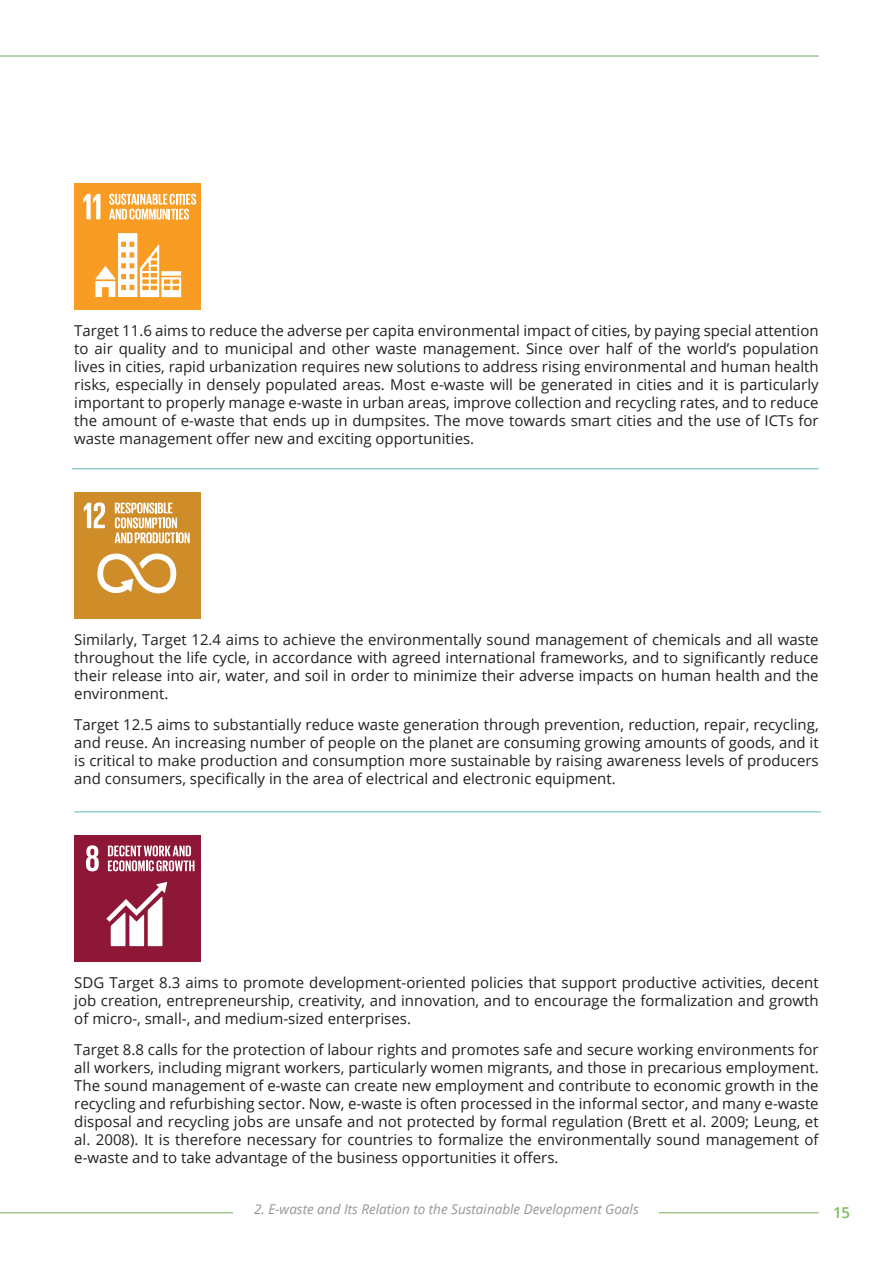
<style>
.page{position:relative;width:893px;height:1263px;background:#fff}
.page>*{position:absolute;margin:0;border:0;box-sizing:border-box;transform-origin:0 0}
.Text_-_Body{font:15px/18px "Open Sans";color:#231f20;text-align:justify}
.Text_-_Body-2{font:600 15px "Open Sans";color:#7dbd57}
.Text_-_Body-3{font:italic 13.5px "Open Sans";color:#939598}
</style>
<div class="page">
<hr style="left:0;top:55px;width:819px;height:2px;background:#a1c68f">
<hr style="left:0;top:1212px;width:819px;height:1px;background:#a1c68f">
<div style="left:234px;top:1198px;width:425px;height:21px;background:#fff"></div>
<div style="left:74px;top:183px;width:127px;height:127px;background:#f89c24"></div>
<svg style="left:95px;top:233px;width:86px;height:64px"></svg>
<svg style="left:83px;top:194px;width:17px;height:25px"></svg>
<svg style="left:109px;top:194px;width:87px;height:26px"></svg>
<div style="left:74px;top:492px;width:127px;height:126px;background:#cf8d29"></div>
<svg style="left:97px;top:553px;width:79px;height:41px"></svg>
<svg style="left:84px;top:502px;width:21px;height:26px"></svg>
<svg style="left:115px;top:503px;width:75px;height:40px"></svg>
<div style="left:74px;top:835px;width:127px;height:126px;background:#8e1737"></div>
<svg style="left:106px;top:882px;width:61px;height:64px"></svg>
<svg style="left:86px;top:845px;width:13px;height:26px"></svg>
<svg style="left:108px;top:845px;width:86px;height:26px"></svg>
<hr style="left:72px;top:468px;width:747px;height:1px;background:#94d0d7">
<hr style="left:74px;top:811px;width:747px;height:1px;background:#94d0d7">
<p class="Text_-_Body" style="left:74px;top:321px;width:746px">Target 11.6 aims to reduce the adverse per capita environmental impact of cities, by paying special attention to air quality and to municipal and other waste management. Since over half of the world’s population lives in cities, rapid urbanization requires new solutions to address rising environmental and human health risks, especially in densely populated areas. Most e-waste will be generated in cities and it is particularly important to properly manage e-waste in urban areas, improve collection and recycling rates, and to reduce the amount of e-waste that ends up in dumpsites. The move towards smart cities and the use of ICTs for waste management offer new and exciting opportunities.</p>
<p class="Text_-_Body" style="left:74px;top:630px;width:746px">Similarly, Target 12.4 aims to achieve the environmentally sound management of chemicals and all waste throughout the life cycle, in accordance with agreed international frameworks, and to significantly reduce their release into air, water, and soil in order to minimize their adverse impacts on human health and the environment.</p>
<p class="Text_-_Body" style="left:74px;top:715px;width:746px">Target 12.5 aims to substantially reduce waste generation through prevention, reduction, repair, recycling, and reuse. An increasing number of people on the planet are consuming growing amounts of goods, and it is critical to make production and consumption more sustainable by raising awareness levels of producers and consumers, specifically in the area of electrical and electronic equipment.</p>
<p class="Text_-_Body" style="left:74px;top:973px;width:746px">SDG Target 8.3 aims to promote development-oriented policies that support productive activities, decent job creation, entrepreneurship, creativity, and innovation, and to encourage the formalization and growth of micro-, small-, and medium-sized enterprises.</p>
<p class="Text_-_Body" style="left:74px;top:1040px;width:746px">Target 8.8 calls for the protection of labour rights and promotes safe and secure working environments for all workers, including migrant workers, particularly women migrants, and those in precarious employment.<br>The sound management of e-waste can create new employment and contribute to economic growth in the recycling and refurbishing sector. Now, e-waste is often processed in the informal sector, and many e-waste disposal and recycling jobs are unsafe and not protected by formal regulation (Brett et al. 2009; Leung, et al. 2008). It is therefore necessary for countries to formalize the environmentally sound management of e-waste and to take advantage of the business opportunities it offers.</p>
<p class="Text_-_Body-3" style="left:254px;top:1199px;width:386px">2. E-waste and Its Relation to the Sustainable Development Goals</p>
<p class="Text_-_Body-2" style="left:833px;top:1203px;width:19px">15</p>
</div>
